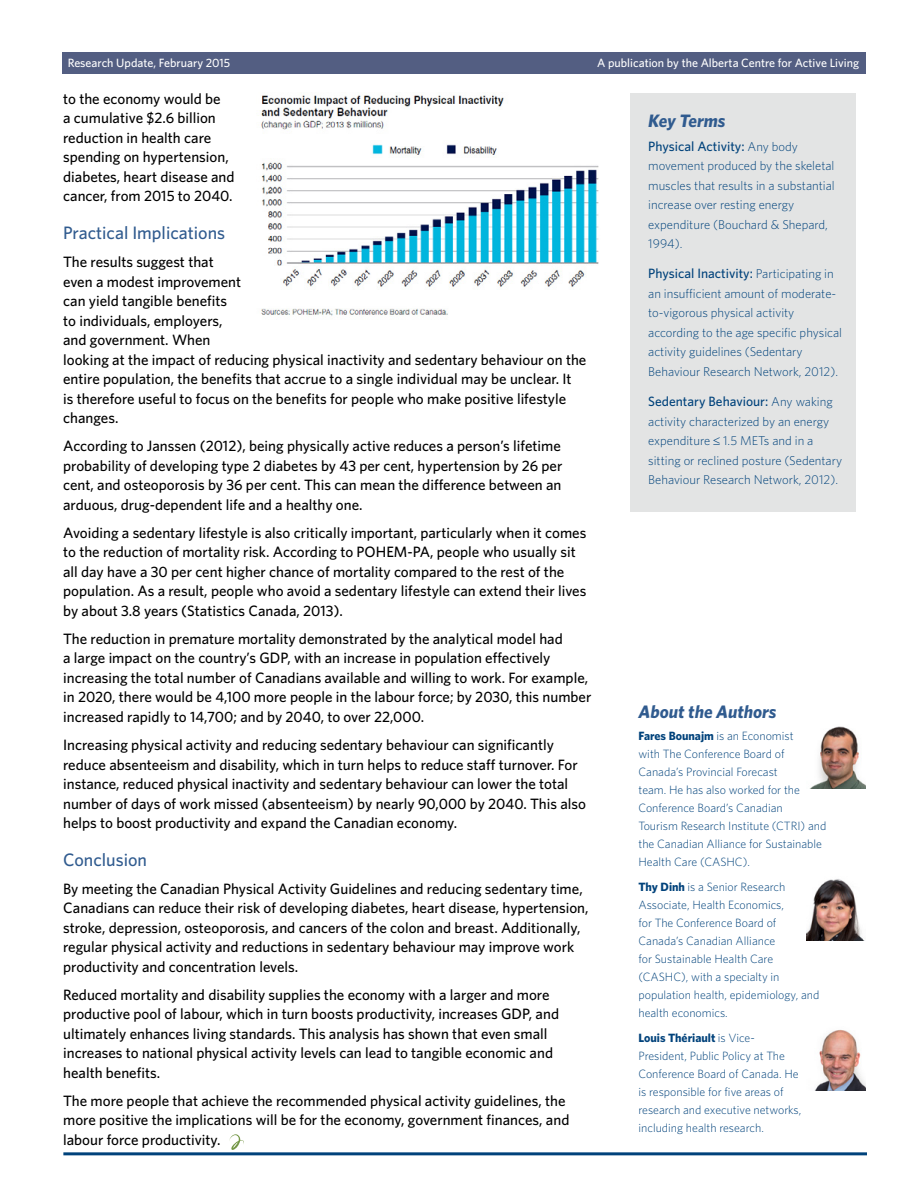
<style>
.page{position:relative;width:918px;height:1188px;background:#fff}
.page>*{position:absolute;margin:0;border:0;box-sizing:border-box;transform-origin:0 0}
.t1{font:500 18px "Whitney";color:#305b8f}
.t2{font:italic 700 18px "Whitney";color:#305b8f}
.t3{font:500 15px/19.5px "Whitney";color:#000}
.t4{font:500 13.5px "Whitney";color:#00427b}
.t5{font:300 12.75px/19.5px "Whitney";color:#00427b}
.t6{font:300 12px/18px "Whitney";color:#00427b}
.t7{font:500 12px "Whitney";color:#fff}
.s1{font-weight:300;font-size:12.75px}
.s2{font-weight:700}
</style>
<div class="page">
<div style="left:630px;top:93px;width:225px;height:419px;background:#e3e4e4"></div>
<hr style="left:63px;top:1152px;width:804px;height:3px;background:#00427b">
<div style="left:62px;top:52px;width:804px;height:21px;background:#535e82"></div>
<img style="left:807px;top:879px;width:58px;height:62px">
<img style="left:810px;top:726px;width:56px;height:62px">
<img style="left:815px;top:1030px;width:51px;height:60px">
<svg style="left:229px;top:1134px;width:15px;height:16px"></svg>
<img style="left:261px;top:94px;width:338px;height:226px">
<p class="t7" style="left:68px;top:55px;width:164px">Research Update, February 2015</p>
<p class="t7" style="left:597px;top:55px;width:264px">A publication by the Alberta Centre for Active Living</p>
<p class="t3" style="left:63px;top:89px;width:173px">to the economy would be<br>a cumulative $2.6 billion reduction in health care spending on hypertension, diabetes, heart disease and cancer, from 2015 to 2040.</p>
<p class="t1" style="left:63px;top:222px;width:164px">Practical Implications</p>
<p class="t3" style="left:63px;top:252px;width:525px">The results suggest that<br>even a modest improvement<br>can yield tangible benefits<br>to individuals, employers,<br>and government. When<br>looking at the impact of reducing physical inactivity and sedentary behaviour on the entire population, the benefits that accrue to a single individual may be unclear. It<br>is therefore useful to focus on the benefits for people who make positive lifestyle changes.</p>
<p class="t3" style="left:63px;top:436px;width:501px;text-align:justify">According to Janssen (2012), being physically active reduces a person’s lifetime probability of developing type 2 diabetes by 43 per cent, hypertension by 26 per cent, and osteoporosis by 36 per cent. This can mean the difference between an arduous, drug-dependent life and a healthy one.</p>
<p class="t3" style="left:63px;top:522px;width:525px">Avoiding a sedentary lifestyle is also critically important, particularly when it comes to the reduction of mortality risk. According to POHEM-PA, people who usually sit all day have a 30 per cent higher chance of mortality compared to the rest of the population. As a result, people who avoid a sedentary lifestyle can extend their lives by about 3.8 years (Statistics Canada, 2013).</p>
<p class="t3" style="left:63px;top:629px;width:530px">The reduction in premature mortality demonstrated by the analytical model had<br>a large impact on the country’s GDP, with an increase in population effectively increasing the total number of Canadians available and willing to work. For example, in 2020, there would be 4,100 more people in the labour force; by 2030, this number increased rapidly to 14,700; and by 2040, to over 22,000.</p>
<p class="t3" style="left:63px;top:735px;width:524px">Increasing physical activity and reducing sedentary behaviour can significantly reduce absenteeism and disability, which in turn helps to reduce staff turnover. For instance, reduced physical inactivity and sedentary behaviour can lower the total number of days of work missed (absenteeism) by nearly 90,000 by 2040. This also helps to boost productivity and expand the Canadian economy.</p>
<p class="t1" style="left:63px;top:848px;width:85px">Conclusion</p>
<p class="t3" style="left:63px;top:878px;width:527px">By meeting the Canadian Physical Activity Guidelines and reducing sedentary time, Canadians can reduce their risk of developing diabetes, heart disease, hypertension, stroke, depression, osteoporosis, and cancers of the colon and breast. Additionally, regular physical activity and reductions in sedentary behaviour may improve work productivity and concentration levels.</p>
<p class="t3" style="left:63px;top:984px;width:497px">Reduced mortality and disability supplies the economy with a larger and more productive pool of labour, which in turn boosts productivity, increases GDP, and ultimately enhances living standards. This analysis has shown that even small increases to national physical activity levels can lead to tangible economic and health benefits.</p>
<p class="t3" style="left:63px;top:1091px;width:508px">The more people that achieve the recommended physical activity guidelines, the more positive the implications will be for the economy, government finances, and labour force productivity.</p>
<p class="t2" style="left:648px;top:110px;width:79px">Key Terms</p>
<p class="t4" style="left:648px;top:138px;width:151px">Physical Activity: <span class="s1">Any body</span></p>
<p class="t5" style="left:648px;top:156px;width:188px">movement produced by the skeletal muscles that results in a substantial increase over resting energy expenditure (Bouchard &amp; Shepard,<br>1994).</p>
<p class="t4" style="left:648px;top:266px;width:187px">Physical Inactivity: <span class="s1">Participating in</span></p>
<p class="t5" style="left:648px;top:283px;width:195px">an insufficient amount of moderate&shy;to-vigorous physical activity according to the age specific physical activity guidelines (Sedentary Behaviour Research Network, 2012).</p>
<p class="t4" style="left:648px;top:393px;width:186px">Sedentary Behaviour: <span class="s1">Any waking</span></p>
<p class="t5" style="left:648px;top:411px;width:195px">activity characterized by an energy expenditure ≤ 1.5 METs and in a sitting or reclined posture (Sedentary Behaviour Research Network, 2012).</p>
<p class="t2" style="left:638px;top:701px;width:140px">About the Authors</p>
<p class="t6" style="left:638px;top:727px;width:189px"><span class="s2">Fares Bounajm</span> is an Economist<br>with The Conference Board of<br>Canada’s Provincial Forecast<br>team. He has also worked for the<br>Conference Board’s Canadian<br>Tourism Research Institute (CTRI) and the Canadian Alliance for Sustainable<br>Health Care (CASHC).</p>
<p class="t6" style="left:638px;top:877px;width:182px"><span class="s2">Thy Dinh</span> is a Senior Research<br>Associate, Health Economics,<br>for The Conference Board of<br>Canada’s Canadian Alliance<br>for Sustainable Health Care (CASHC), with a specialty in population health, epidemiology, and health economics.</p>
<p class="t6" style="left:638px;top:1028px;width:164px"><span class="s2">Louis Thériault</span> is Vice-<br>President, Public Policy at The<br>Conference Board of Canada. He is responsible for five areas of research and executive networks, including health research.</p>
</div>
